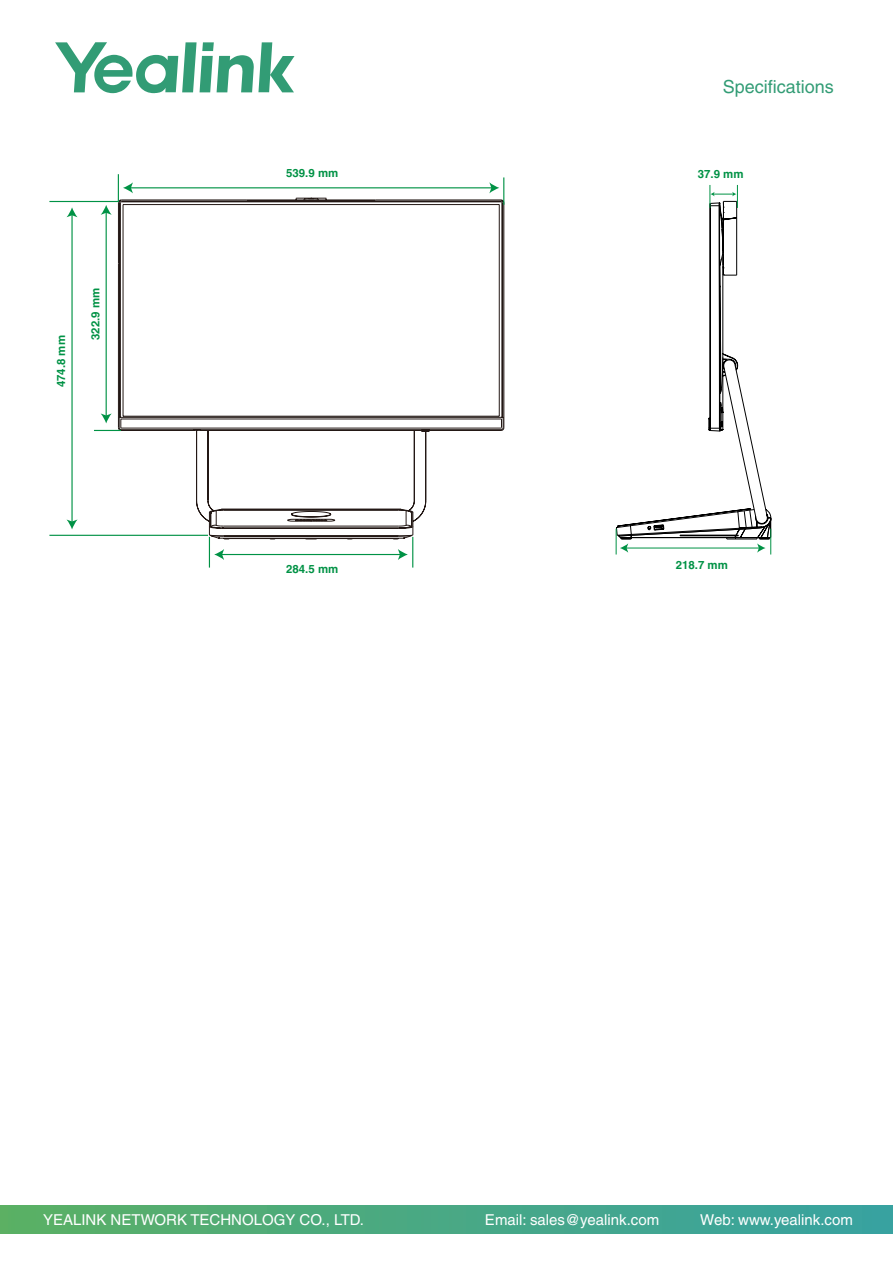
<style>
.page{position:relative;width:893px;height:1263px;background:#fff}
.page>*{position:absolute;margin:0;border:0;box-sizing:border-box;transform-origin:0 0}
.t1{font:18px "Helvetica LT";color:#329c75}
.t2{font:15px "Helvetica LT";color:#fff}
.t3{font:700 11.4px "Helvetica LT";color:#009245}
</style>
<div class="page">
<svg style="left:55px;top:42px;width:239px;height:51px"></svg>
<div style="left:0;top:1206px;width:893px;height:27px;background:linear-gradient(to right,#5ab065,#38a2a2)"></div>
<svg style="left:118px;top:430px;width:386px;height:109px"></svg>
<svg style="left:118px;top:217px;width:386px;height:213px"></svg>
<svg style="left:618px;top:417px;width:91px;height:121px"></svg>
<svg style="left:94px;top:430px;width:27px;height:1px"></svg>
<hr style="left:209px;top:537px;width:1px;height:31px;background:#009245">
<hr style="left:412px;top:537px;width:1px;height:31px;background:#009245">
<hr style="left:106px;top:212px;width:1px;height:204px;background:#009245">
<svg style="left:101px;top:413px;width:11px;height:10px"></svg>
<hr style="left:221px;top:554px;width:180px;height:1px;background:#009245">
<svg style="left:214px;top:549px;width:10px;height:11px"></svg>
<svg style="left:398px;top:549px;width:10px;height:11px"></svg>
<hr style="left:49px;top:535px;width:159px;height:1px;background:#009245">
<hr style="left:71px;top:214px;width:2px;height:308px;background:#009245">
<svg style="left:49px;top:174px;width:456px;height:43px"></svg>
<svg style="left:67px;top:519px;width:11px;height:10px"></svg>
<hr style="left:626px;top:547px;width:134px;height:1px;background:#009245">
<svg style="left:616px;top:529px;width:12px;height:25px"></svg>
<svg style="left:709px;top:185px;width:62px;height:369px"></svg>
<svg style="left:288px;top:511px;width:47px;height:10px"></svg>
<svg style="left:648px;top:526px;width:3px;height:4px"></svg>
<p class="t1" style="left:723px;top:76px;width:113px">Specifications</p>
<p class="t3" style="left:54px;top:387px;width:54px;rotate:-90deg">474.8 mm</p>
<p class="t3" style="left:88px;top:340px;width:54px;rotate:-90deg">322.9 mm</p>
<p class="t3" style="left:286px;top:166px;width:54px">539.9 mm</p>
<p class="t3" style="left:698px;top:167px;width:47px">37.9 mm</p>
<p class="t3" style="left:286px;top:562px;width:54px">284.5 mm</p>
<p class="t3" style="left:676px;top:557px;width:54px">218.7 mm</p>
<p class="t2" style="left:43px;top:1211px;width:322px">YEALINK NETWORK TECHNOLOGY CO., LTD.</p>
<p class="t2" style="left:485px;top:1211px;width:176px">Email: sales@yealink.com</p>
<p class="t2" style="left:700px;top:1211px;width:154px">Web: www.yealink.com</p>
</div>
